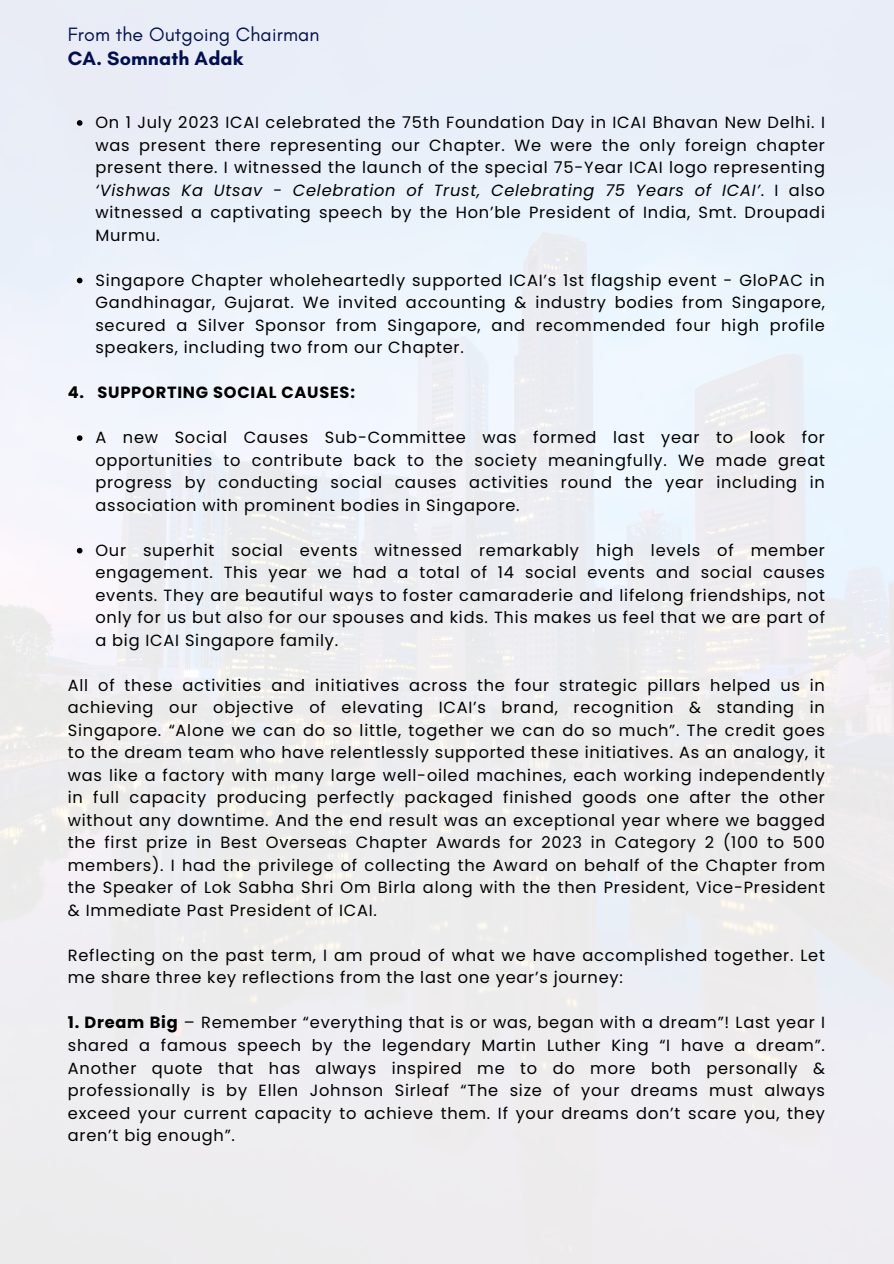
<style>
.page{position:relative;width:894px;height:1264px;background:#fff}
.page>*{position:absolute;margin:0;border:0;box-sizing:border-box;transform-origin:0 0}
.t1{font:19.65px "Glacial Indifference";letter-spacing:.01em;color:#000f50}
.t2{font:700 19.65px "Glacial Indifference";letter-spacing:.01em;color:#000f50}
.t3{font:16.2px/22.5px "Poppins";letter-spacing:.045em;color:#000;text-align:justify}
.t4{font:700 16.2px "Poppins";letter-spacing:.045em;color:#000}
.s1{font-style:italic}
.s2{font-weight:700}
</style>
<div class="page">
<svg style="left:77px;top:120px;width:5px;height:6px"></svg>
<svg style="left:77px;top:278px;width:5px;height:5px"></svg>
<svg style="left:77px;top:435px;width:5px;height:6px"></svg>
<svg style="left:77px;top:548px;width:5px;height:5px"></svg>
<p class="t1" style="left:68px;top:22px;width:253px">From the Outgoing Chairman</p>
<p class="t2" style="left:68px;top:47px;width:177px">CA. Somnath Adak</p>
<p class="t3" style="left:95px;top:111px;width:731px">On 1 July 2023 ICAI celebrated the 75th Foundation Day in ICAI Bhavan New Delhi. I was present there representing our Chapter. We were the only foreign chapter present there. I witnessed the launch of the special 75-Year ICAI logo representing <span class="s1">‘Vishwas Ka Utsav - Celebration of Trust, Celebrating 75 Years of ICAI’</span>. I also witnessed a captivating speech by the Hon’ble President of India, Smt. Droupadi Murmu.</p>
<p class="t3" style="left:95px;top:269px;width:731px">Singapore Chapter wholeheartedly supported ICAI’s 1st flagship event - GloPAC in Gandhinagar, Gujarat. We invited accounting &amp; industry bodies from Singapore, secured a Silver Sponsor from Singapore, and recommended four high profile speakers, including two from our Chapter.</p>
<p class="t4" style="left:68px;top:381px;width:288px">4. SUPPORTING SOCIAL CAUSES:</p>
<p class="t3" style="left:95px;top:426px;width:731px">A new Social Causes Sub-Committee was formed last year to look for opportunities to contribute back to the society meaningfully. We made great progress by conducting social causes activities round the year including in association with prominent bodies in Singapore.</p>
<p class="t3" style="left:95px;top:539px;width:731px">Our superhit social events witnessed remarkably high levels of member engagement. This year we had a total of 14 social events and social causes events. They are beautiful ways to foster camaraderie and lifelong friendships, not only for us but also for our spouses and kids. This makes us feel that we are part of a big ICAI Singapore family.</p>
<p class="t3" style="left:68px;top:674px;width:758px">All of these activities and initiatives across the four strategic pillars helped us in achieving our objective of elevating ICAI’s brand, recognition &amp; standing in Singapore. “Alone we can do so little, together we can do so much”. The credit goes to the dream team who have relentlessly supported these initiatives. As an analogy, it was like a factory with many large well-oiled machines, each working independently in full capacity producing perfectly packaged finished goods one after the other without any downtime. And the end result was an exceptional year where we bagged the first prize in Best Overseas Chapter Awards for 2023 in Category 2 (100 to 500 members). I had the privilege of collecting the Award on behalf of the Chapter from the Speaker of Lok Sabha Shri Om Birla along with the then President, Vice-President &amp; Immediate Past President of ICAI.</p>
<p class="t3" style="left:68px;top:944px;width:758px">Reflecting on the past term, I am proud of what we have accomplished together. Let me share three key reflections from the last one year’s journey:</p>
<p class="t3" style="left:68px;top:1011px;width:758px"><span class="s2">1. Dream Big</span> – Remember “everything that is or was, began with a dream”! Last year I shared a famous speech by the legendary Martin Luther King “I have a dream”.<br>Another quote that has always inspired me to do more both personally &amp; professionally is by Ellen Johnson Sirleaf “The size of your dreams must always exceed your current capacity to achieve them. If your dreams don’t scare you, they aren’t big enough”.</p>
</div>
